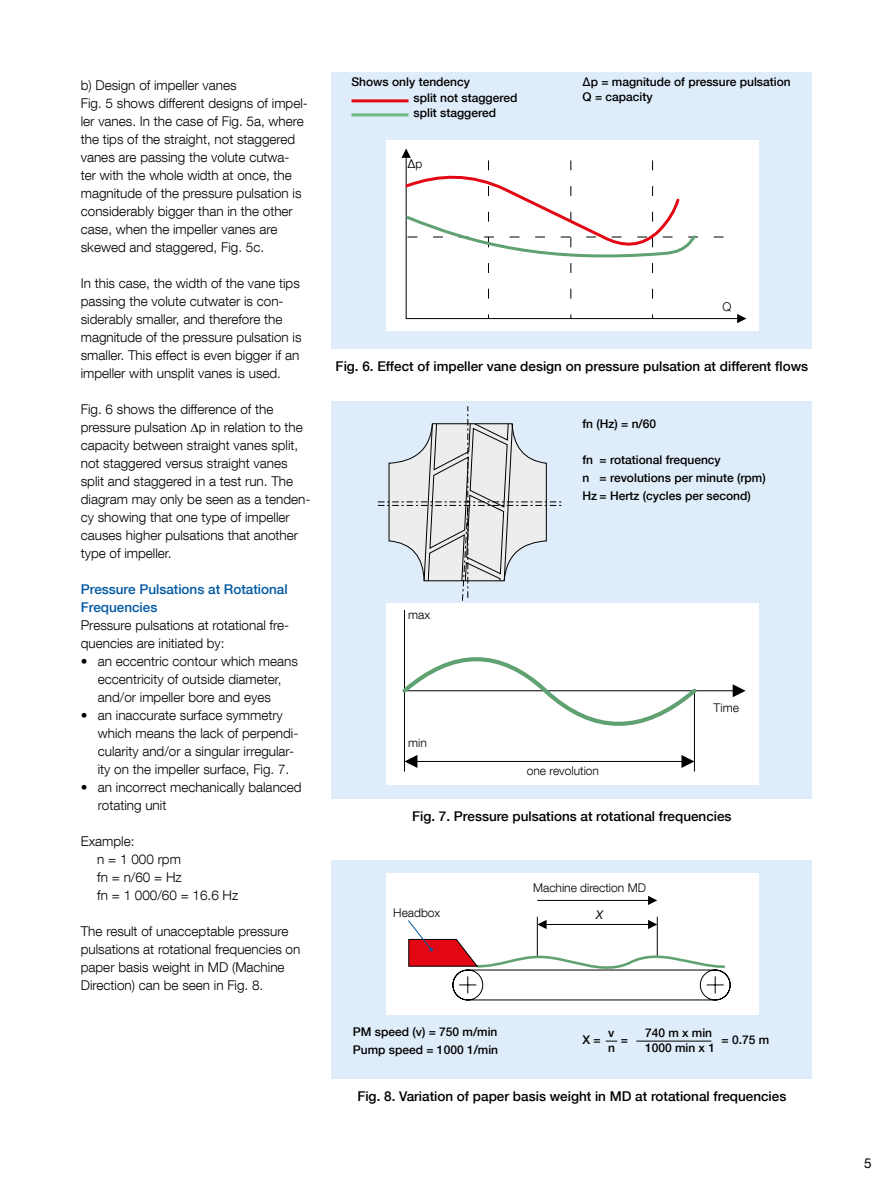
<style>
.page{position:relative;width:893px;height:1191px;background:#fff}
.page>*{position:absolute;margin:0;border:0;box-sizing:border-box;transform-origin:0 0}
.LEIPIS{font:300 13.5px/18px "Helvetica Neue LT Com";color:#000}
.täppyläteksti{font:300 13.5px/18px "Helvetica Neue LT Com";color:#000}
.Kuvateksti{font:500 13.5px "Helvetica Neue LT Com";color:#000}
.Väliotsikko{font:500 13.5px/18px "Helvetica Neue LT Com";color:#0058a2}
.t1{font:13.5px "Helvetica Neue LT Com";color:#000}
.kuvan_viiteteksti{font:500 12px "Helvetica Neue LT Com";color:#000}
.kuvan_viiteteksti-2{font:300 12px "Helvetica Neue LT Com";color:#000}
.kuvan_viiteteksti-3{font:italic 12px "Helvetica Neue LT Com";color:#000}
</style>
<div class="page">
<div style="left:332px;top:401px;width:480px;height:397px;background:#dfedfa"></div>
<div style="left:386px;top:603px;width:373px;height:182px;background:#fff"></div>
<div style="left:332px;top:72px;width:480px;height:277px;background:#dfedfa"></div>
<hr style="left:352px;top:99px;width:57px;height:3px;background:#e30613">
<hr style="left:352px;top:113px;width:57px;height:3px;background:#6eba83">
<div style="left:386px;top:140px;width:373px;height:191px;background:#fff"></div>
<svg style="left:406px;top:318px;width:331px;height:1px"></svg>
<svg style="left:737px;top:314px;width:9px;height:9px"></svg>
<svg style="left:402px;top:148px;width:322px;height:170px"></svg>
<svg style="left:378px;top:406px;width:183px;height:194px"></svg>
<hr style="left:404px;top:610px;width:1px;height:161px;background:#000">
<hr style="left:404px;top:690px;width:329px;height:1px;background:#000">
<svg style="left:733px;top:684px;width:13px;height:13px"></svg>
<hr style="left:417px;top:761px;width:265px;height:1px;background:#000">
<svg style="left:405px;top:755px;width:12px;height:13px"></svg>
<svg style="left:681px;top:755px;width:13px;height:13px"></svg>
<hr style="left:694px;top:691px;width:1px;height:80px;background:#000">
<svg style="left:402px;top:657px;width:298px;height:83px"></svg>
<div style="left:332px;top:860px;width:480px;height:218px;background:#dfedfa"></div>
<div style="left:386px;top:873px;width:373px;height:141px;background:#fff"></div>
<hr style="left:636px;top:1040px;width:75px;height:1px;background:#000">
<svg style="left:408px;top:895px;width:323px;height:105px"></svg>
<p class="LEIPIS" style="left:81px;top:76px;width:157px">b) Design of impeller vanes</p>
<p class="LEIPIS" style="left:81px;top:94px;width:229px">Fig. 5 shows different designs of impel&shy;ler vanes. In the case of Fig. 5a, where the tips of the straight, not staggered vanes are passing the volute cutwa&shy;ter with the whole width at once, the magnitude of the pressure pulsation is considerably bigger than in the other case, when the impeller vanes are skewed and staggered, Fig. 5c.</p>
<p class="LEIPIS" style="left:81px;top:274px;width:222px">In this case, the width of the vane tips passing the volute cutwater is con&shy;siderably smaller, and therefore the magnitude of the pressure pulsation is smaller. This effect is even bigger if an impeller with unsplit vanes is used.</p>
<p class="LEIPIS" style="left:81px;top:400px;width:231px">Fig. 6 shows the difference of the pressure pulsation ∆p in relation to the capacity between straight vanes split, not staggered versus straight vanes split and staggered in a test run. The diagram may only be seen as a tenden&shy;cy showing that one type of impeller causes higher pulsations that another type of impeller.</p>
<p class="Väliotsikko" style="left:81px;top:580px;width:208px">Pressure Pulsations at Rotational<br>Frequencies</p>
<p class="LEIPIS" style="left:81px;top:616px;width:210px">Pressure pulsations at rotational fre&shy;quencies are initiated by:</p>
<p class="täppyläteksti" style="left:98px;top:652px;width:202px;text-indent:-17px">• an eccentric contour which means eccentricity of outside diameter, and/or impeller bore and eyes</p>
<p class="täppyläteksti" style="left:98px;top:706px;width:202px;text-indent:-17px">• an inaccurate surface symmetry which means the lack of perpendi-</p>
<p class="täppyläteksti" style="left:98px;top:742px;width:198px">cularity and/or a singular irregular&shy;ity on the impeller surface, Fig. 7.</p>
<p class="täppyläteksti" style="left:98px;top:778px;width:205px;text-indent:-17px">• an incorrect mechanically balanced rotating unit</p>
<p class="LEIPIS" style="left:81px;top:832px;width:55px">Example:</p>
<p class="LEIPIS" style="left:97px;top:850px;width:85px">n = 1 000 rpm</p>
<p class="LEIPIS" style="left:97px;top:868px;width:86px">fn = n/60 = Hz</p>
<p class="LEIPIS" style="left:97px;top:886px;width:143px">fn = 1 000/60 = 16.6 Hz</p>
<p class="LEIPIS" style="left:81px;top:922px;width:221px">The result of unacceptable pressure pulsations at rotational frequencies on paper basis weight in MD (Machine Direction) can be seen in Fig. 8.</p>
<p class="kuvan_viiteteksti" style="left:352px;top:75px;width:120px">Shows only tendency</p>
<p class="kuvan_viiteteksti" style="left:583px;top:75px;width:210px">∆p = magnitude of pressure pulsation</p>
<p class="kuvan_viiteteksti" style="left:583px;top:89px;width:72px">Q = capacity</p>
<p class="kuvan_viiteteksti" style="left:414px;top:91px;width:105px">split not staggered</p>
<p class="kuvan_viiteteksti" style="left:414px;top:105px;width:84px">split staggered</p>
<p class="kuvan_viiteteksti-2" style="left:407px;top:156px;width:16px">∆p</p>
<p class="kuvan_viiteteksti-2" style="left:722px;top:300px;width:10px">Q</p>
<p class="Kuvateksti" style="left:336px;top:358px;width:474px">Fig. 6. Effect of impeller vane design on pressure pulsation at different flows</p>
<p class="kuvan_viiteteksti-2" style="left:408px;top:607px;width:23px">max</p>
<p class="kuvan_viiteteksti-2" style="left:408px;top:735px;width:20px">min</p>
<p class="kuvan_viiteteksti" style="left:583px;top:416px;width:75px">fn (Hz) = n/60</p>
<p class="kuvan_viiteteksti" style="left:583px;top:452px;width:140px">fn = rotational frequency</p>
<p class="kuvan_viiteteksti" style="left:583px;top:470px;width:185px">n = revolutions per minute (rpm)</p>
<p class="kuvan_viiteteksti" style="left:583px;top:488px;width:170px">Hz = Hertz (cycles per second)</p>
<p class="kuvan_viiteteksti-2" style="left:527px;top:763px;width:74px">one revolution</p>
<p class="kuvan_viiteteksti-2" style="left:713px;top:700px;width:27px">Time</p>
<p class="Kuvateksti" style="left:412px;top:808px;width:321px">Fig. 7. Pressure pulsations at rotational frequencies</p>
<p class="kuvan_viiteteksti-2" style="left:533px;top:880px;width:114px">Machine direction MD</p>
<p class="kuvan_viiteteksti-2" style="left:393px;top:905px;width:49px">Headbox</p>
<p class="kuvan_viiteteksti-3" style="left:596px;top:907px;width:9px">X</p>
<p class="kuvan_viiteteksti" style="left:353px;top:1024px;width:146px">PM speed (v) = 750 m/min</p>
<p class="kuvan_viiteteksti" style="left:353px;top:1042px;width:147px">Pump speed = 1000 1/min</p>
<p class="kuvan_viiteteksti" style="left:608px;top:1025px;width:8px">v</p>
<p class="kuvan_viiteteksti" style="left:645px;top:1025px;width:69px">740 m x min</p>
<p class="kuvan_viiteteksti" style="left:608px;top:1040px;width:8px">n</p>
<p class="kuvan_viiteteksti" style="left:645px;top:1040px;width:72px">1000 min x 1</p>
<p class="kuvan_viiteteksti" style="left:583px;top:1032px;width:20px">X =</p>
<p class="kuvan_viiteteksti" style="left:621px;top:1032px;width:9px">=</p>
<p class="kuvan_viiteteksti" style="left:721px;top:1032px;width:49px">= 0.75 m</p>
<p class="Kuvateksti" style="left:357px;top:1088px;width:430px">Fig. 8. Variation of paper basis weight in MD at rotational frequencies</p>
<p class="t1" style="left:864px;top:1154px;width:9px">5</p>
</div>
